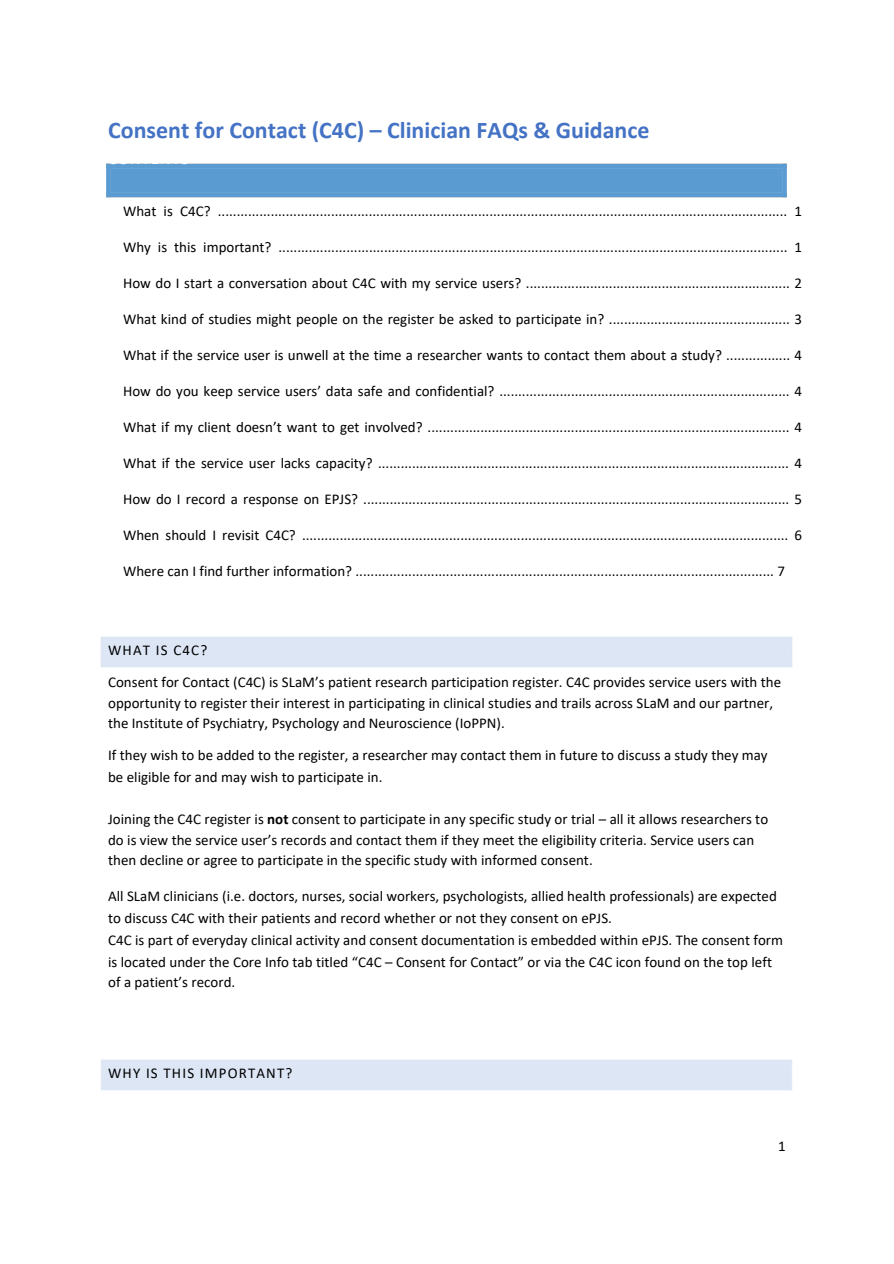
<style>
.page{position:relative;width:894px;height:1264px;background:#fff}
.page>*{position:absolute;margin:0;border:0;box-sizing:border-box;transform-origin:0 0}
.t1{font:700 24px "Calibri";color:#4472c4}
.t2{font:15px "Calibri";color:#000}
.t3{font:15px "Calibri";letter-spacing:.08em;color:#000}
.s1{font-weight:700}
</style>
<div class="page">
<img style="left:106px;top:163px;width:681px;height:35px">
<p class="t1" style="left:108px;top:120px;width:543px">Consent for Contact (C4C) – Clinician FAQs &amp; Guidance</p>
<h1 class="t2" style="left:123px;top:204px;width:680px">What is C4C? ....................................................................................................................................................... 1</h1>
<h1 class="t2" style="left:123px;top:240px;width:680px">Why is this important? ....................................................................................................................................... 1</h1>
<h1 class="t2" style="left:123px;top:276px;width:680px">How do I start a conversation about C4C with my service users? ...................................................................... 2</h1>
<h1 class="t2" style="left:123px;top:312px;width:680px">What kind of studies might people on the register be asked to participate in? ................................................ 3</h1>
<h1 class="t2" style="left:123px;top:348px;width:680px">What if the service user is unwell at the time a researcher wants to contact them about a study? ................. 4</h1>
<h1 class="t2" style="left:123px;top:384px;width:680px">How do you keep service users’ data safe and confidential? ............................................................................. 4</h1>
<h1 class="t2" style="left:123px;top:420px;width:680px">What if my client doesn’t want to get involved? ................................................................................................ 4</h1>
<h1 class="t2" style="left:123px;top:456px;width:680px">What if the service user lacks capacity? ............................................................................................................. 4</h1>
<h1 class="t2" style="left:123px;top:492px;width:680px">How do I record a response on EPJS? ................................................................................................................. 5</h1>
<h1 class="t2" style="left:123px;top:528px;width:680px">When should I revisit C4C? ................................................................................................................................. 6</h1>
<h1 class="t2" style="left:123px;top:564px;width:663px">Where can I find further information? ............................................................................................................... 7</h1>
<p class="t3" style="left:108px;top:643px;width:101px">WHAT IS C4C?</p>
<p class="t2" style="left:108px;top:676px;width:674px">Consent for Contact (C4C) is SLaM’s patient research participation register. C4C provides service users with the</p>
<p class="t2" style="left:108px;top:696px;width:666px">opportunity to register their interest in participating in clinical studies and trails across SLaM and our partner,</p>
<p class="t2" style="left:108px;top:716px;width:398px">the Institute of Psychiatry, Psychology and Neuroscience (IoPPN).</p>
<p class="t2" style="left:108px;top:749px;width:661px">If they wish to be added to the register, a researcher may contact them in future to discuss a study they may</p>
<p class="t2" style="left:108px;top:770px;width:276px">be eligible for and may wish to participate in.</p>
<p class="t2" style="left:108px;top:812px;width:661px">Joining the C4C register is <span class="s1">not</span> consent to participate in any specific study or trial – all it allows researchers to</p>
<p class="t2" style="left:108px;top:833px;width:647px">do is view the service user’s records and contact them if they meet the eligibility criteria. Service users can</p>
<p class="t2" style="left:108px;top:854px;width:486px">then decline or agree to participate in the specific study with informed consent.</p>
<p class="t2" style="left:108px;top:890px;width:670px">All SLaM clinicians (i.e. doctors, nurses, social workers, psychologists, allied health professionals) are expected</p>
<p class="t2" style="left:108px;top:911px;width:505px">to discuss C4C with their patients and record whether or not they consent on ePJS.</p>
<p class="t2" style="left:108px;top:934px;width:676px">C4C is part of everyday clinical activity and consent documentation is embedded within ePJS. The consent form</p>
<p class="t2" style="left:108px;top:955px;width:665px">is located under the Core Info tab titled “C4C – Consent for Contact” or via the C4C icon found on the top left</p>
<p class="t2" style="left:108px;top:975px;width:129px">of a patient’s record.</p>
<p class="t3" style="left:108px;top:1066px;width:186px">WHY IS THIS IMPORTANT?</p>
<p class="t2" style="left:778px;top:1139px;width:9px">1</p>
</div>
